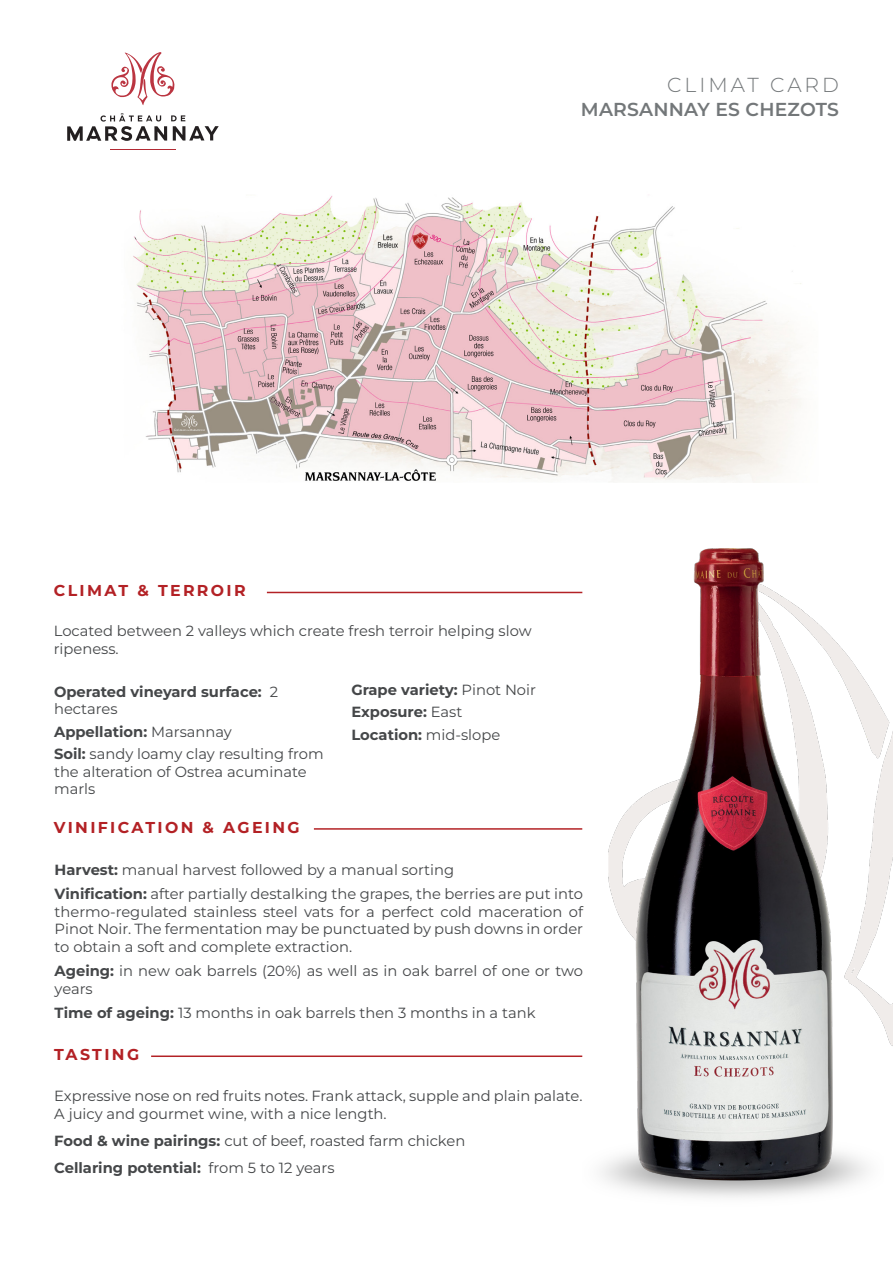
<style>
.page{position:relative;width:893px;height:1263px;background:#fff}
.page>*{position:absolute;margin:0;border:0;box-sizing:border-box;transform-origin:0 0}
.t1{font:300 20.25px "Montserrat";letter-spacing:.15em;color:#737779}
.t2{font:600 18.75px "Montserrat";letter-spacing:.01em;color:#737779}
.t3{font:700 15.75px "Montserrat";letter-spacing:.15em;color:#b32125}
.t4{font:14.7px/17.7px "Montserrat";color:#454749}
.t5{font:700 14.7px/17.7px "Montserrat";color:#454749}
.s1{font-weight:400}
.s2{font-weight:700}
</style>
<div class="page">
<img style="left:133px;top:196px;width:669px;height:286px">
<hr style="left:267px;top:592px;width:315px;height:1px;background:#b32226">
<img style="left:883px;top:711px;width:10px;height:335px">
<img style="left:582px;top:548px;width:301px;height:650px">
<svg style="left:111px;top:52px;width:64px;height:53px"></svg>
<svg style="left:67px;top:113px;width:152px;height:28px"></svg>
<hr style="left:110px;top:149px;width:66px;height:1px;background:#b32a34">
<hr style="left:314px;top:828px;width:268px;height:2px;background:#b32226">
<hr style="left:151px;top:1055px;width:431px;height:2px;background:#b32226">
<p class="t1" style="left:667px;top:71px;width:173px">CLIMAT CARD</p>
<p class="t2" style="left:581px;top:97px;width:260px">MARSANNAY ES CHEZOTS</p>
<p class="t3" style="left:54px;top:580px;width:193px">CLIMAT &amp; TERROIR</p>
<p class="t4" style="left:54px;top:622px;width:479px">Located between 2 valleys which create fresh terroir helping slow ripeness.</p>
<p class="t5" style="left:54px;top:682px;width:226px">Operated vineyard surface: <span class="s1">2 hectares</span></p>
<p class="t5" style="left:54px;top:722px;width:179px">Appellation: <span class="s1">Marsannay</span></p>
<p class="t4" style="left:54px;top:745px;width:271px"><span class="s2">Soil:</span> sandy loamy clay resulting from the alteration of Ostrea acuminate marls</p>
<p class="t3" style="left:54px;top:817px;width:247px">VINIFICATION &amp; AGEING</p>
<p class="t5" style="left:351px;top:680px;width:186px">Grape variety: <span class="s1">Pinot Noir</span></p>
<p class="t5" style="left:351px;top:703px;width:112px">Exposure: <span class="s1">East</span></p>
<p class="t5" style="left:351px;top:725px;width:150px">Location: <span class="s1">mid-slope</span></p>
<p class="t4" style="left:55px;top:860px;width:401px"><span class="s2">Harvest:</span> manual harvest followed by a manual sorting</p>
<p class="t4" style="left:55px;top:884px;width:530px;text-align:justify"><span class="s2">Vinification:</span> after partially destalking the grapes, the berries are put into thermo-regulated stainless steel vats for a perfect cold maceration of Pinot Noir. The fermentation may be punctuated by push downs in order to obtain a soft and complete extraction.</p>
<p class="t4" style="left:55px;top:961px;width:530px"><span class="s2">Ageing:</span> in new oak barrels (20%) as well as in oak barrel of one or two years</p>
<p class="t4" style="left:55px;top:1003px;width:482px"><span class="s2">Time of ageing:</span> 13 months in oak barrels then 3 months in a tank</p>
<p class="t3" style="left:54px;top:1044px;width:87px">TASTING</p>
<p class="t4" style="left:54px;top:1086px;width:530px">Expressive nose on red fruits notes. Frank attack, supple and plain palate.<br>A juicy and gourmet wine, with a nice length.</p>
<p class="t4" style="left:54px;top:1132px;width:412px"><span class="s2">Food &amp; wine pairings:</span> cut of beef, roasted farm chicken</p>
<p class="t5" style="left:54px;top:1159px;width:282px">Cellaring potential: <span class="s1">from 5 to 12 years</span></p>
</div>
